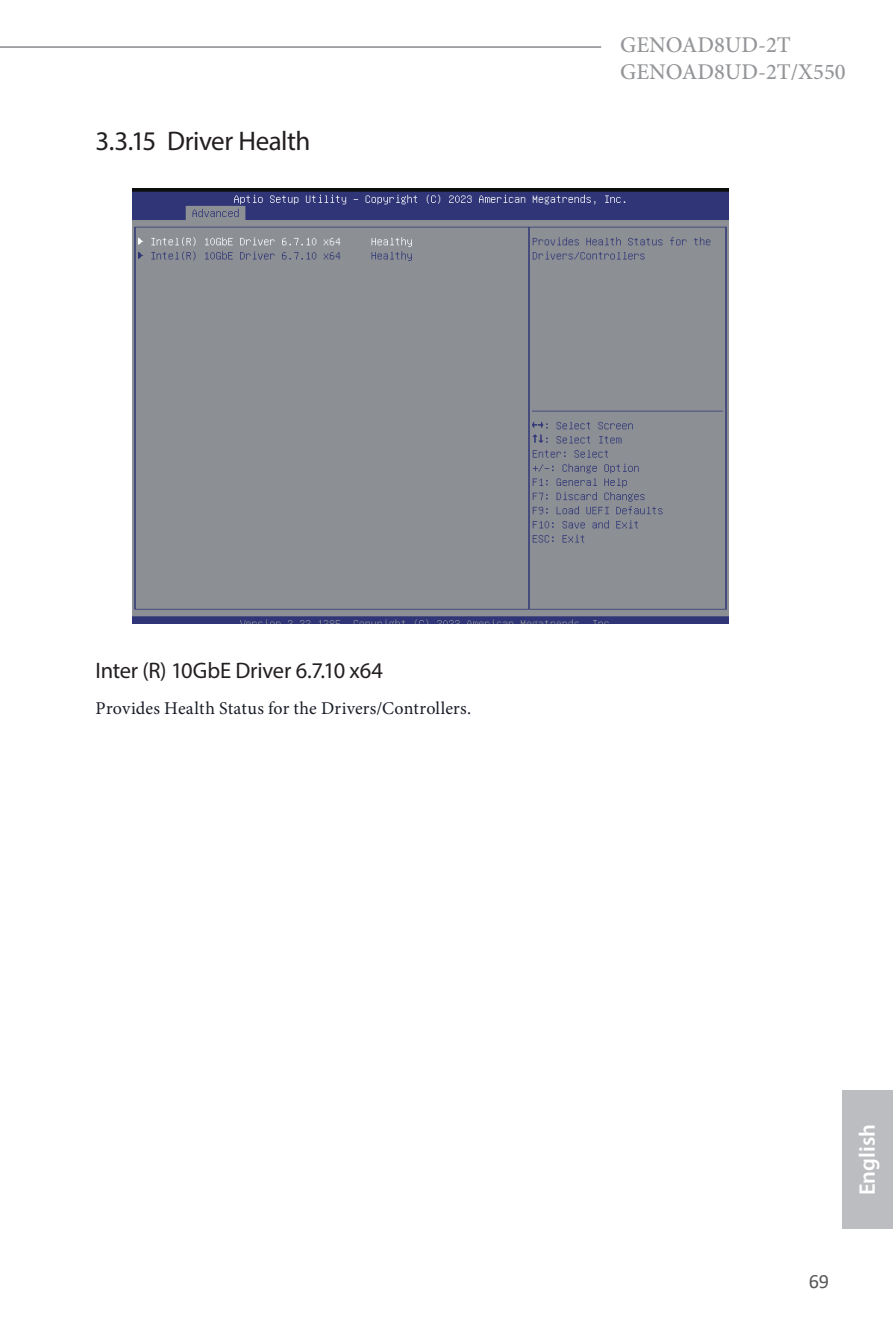
<style>
.page{position:relative;width:893px;height:1340px;background:#fff}
.page>*{position:absolute;margin:0;border:0;box-sizing:border-box;transform-origin:0 0}
.t1{font:27px "Myriad Pro";letter-spacing:-.02em;color:#231f20}
.t2{font:500 22.5px/27px "Minion Pro";color:#939598}
.t3{font:22.5px "Myriad Pro";letter-spacing:-.01em;color:#231f20}
.t4{font:600 22.5px "Myriad Pro";color:#fff}
.t5{font:20.25px "Calibri";color:#57585a}
.t6{font:18px "Minion Pro";letter-spacing:.01em;color:#191d27}
</style>
<div class="page">
<div style="left:842px;top:1090px;width:51px;height:139px;background:#bcbdc0"></div>
<hr style="left:0;top:46px;width:601px;height:2px;background:#939598">
<img style="left:133px;top:188px;width:595px;height:435px">
<h1 class="t1" style="left:96px;top:124px;width:216px">3.3.15 Driver Health</h1>
<p class="t2" style="left:620px;top:31px;width:227px">GENOAD8UD-2T<br>GENOAD8UD-2T/X550</p>
<p class="t3" style="left:96px;top:657px;width:289px">Inter (R) 10GbE Driver 6.7.10 x64</p>
<p class="t6" style="left:96px;top:696px;width:377px">Provides Health Status for the Drivers/Controllers.</p>
<p class="t4" style="left:853px;top:1195px;width:73px;rotate:-90deg">English</p>
<p class="t5" style="left:809px;top:1267px;width:22px">69</p>
</div>
